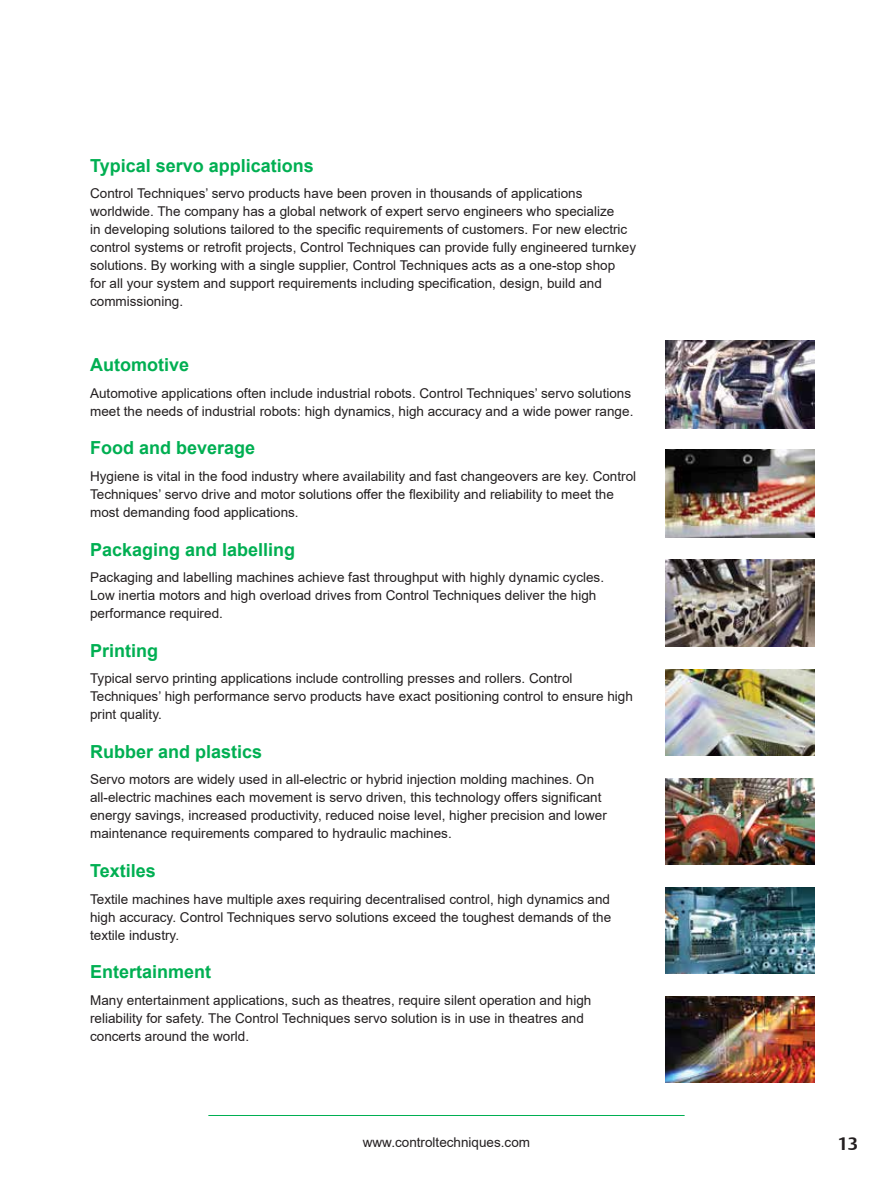
<style>
.page{position:relative;width:893px;height:1191px;background:#fff}
.page>*{position:absolute;margin:0;border:0;box-sizing:border-box;transform-origin:0 0}
.t1{font:700 18px "Arial";color:#00af52}
.t2{font:700 18px "DTL Argo T";color:#231f20}
.t3{font:13.5px/18px "Arial";color:#231f20}
</style>
<div class="page">
<hr style="left:208px;top:1115px;width:477px;height:1px;background:#00af52">
<img style="left:666px;top:341px;width:149px;height:87px">
<img style="left:666px;top:560px;width:149px;height:86px">
<img style="left:666px;top:450px;width:149px;height:87px">
<img style="left:666px;top:669px;width:149px;height:86px">
<img style="left:666px;top:778px;width:149px;height:86px">
<img style="left:666px;top:887px;width:149px;height:86px">
<img style="left:666px;top:996px;width:149px;height:86px">
<h1 class="t1" style="left:90px;top:152px;width:225px">Typical servo applications</h1>
<p class="t3" style="left:90px;top:184px;width:547px">Control Techniques’ servo products have been proven in thousands of applications worldwide. The company has a global network of expert servo engineers who specialize<br>in developing solutions tailored to the specific requirements of customers. For new electric control systems or retrofit projects, Control Techniques can provide fully engineered turnkey solutions. By working with a single supplier, Control Techniques acts as a one-stop shop<br>for all your system and support requirements including specification, design, build and commissioning.</p>
<h1 class="t1" style="left:90px;top:352px;width:101px">Automotive</h1>
<p class="t3" style="left:90px;top:384px;width:545px">Automotive applications often include industrial robots. Control Techniques’ servo solutions meet the needs of industrial robots: high dynamics, high accuracy and a wide power range.</p>
<h1 class="t1" style="left:90px;top:435px;width:167px">Food and beverage</h1>
<p class="t3" style="left:90px;top:467px;width:548px">Hygiene is vital in the food industry where availability and fast changeovers are key. Control<br>Techniques’ servo drive and motor solutions offer the flexibility and reliability to meet the most demanding food applications.</p>
<h1 class="t1" style="left:90px;top:536px;width:207px">Packaging and labelling</h1>
<p class="t3" style="left:90px;top:568px;width:515px">Packaging and labelling machines achieve fast throughput with highly dynamic cycles.<br>Low inertia motors and high overload drives from Control Techniques deliver the high performance required.</p>
<h1 class="t1" style="left:90px;top:637px;width:70px">Printing</h1>
<p class="t3" style="left:90px;top:669px;width:544px">Typical servo printing applications include controlling presses and rollers. Control<br>Techniques’ high performance servo products have exact positioning control to ensure high print quality.</p>
<h1 class="t1" style="left:90px;top:739px;width:174px">Rubber and plastics</h1>
<p class="t3" style="left:90px;top:770px;width:518px">Servo motors are widely used in all-electric or hybrid injection molding machines. On all-electric machines each movement is servo driven, this technology offers significant energy savings, increased productivity, reduced noise level, higher precision and lower maintenance requirements compared to hydraulic machines.</p>
<h1 class="t1" style="left:90px;top:858px;width:67px">Textiles</h1>
<p class="t3" style="left:90px;top:889px;width:523px;text-align:justify">Textile machines have multiple axes requiring decentralised control, high dynamics and high accuracy. Control Techniques servo solutions exceed the toughest demands of the textile industry.</p>
<h1 class="t1" style="left:90px;top:959px;width:123px">Entertainment</h1>
<p class="t3" style="left:90px;top:990px;width:503px">Many entertainment applications, such as theatres, require silent operation and high reliability for safety. The Control Techniques servo solution is in use in theatres and concerts around the world.</p>
<p class="t3" style="left:363px;top:1133px;width:169px">www.controltechniques.com</p>
<h1 class="t2" style="left:838px;top:1132px;width:22px">13</h1>
</div>
